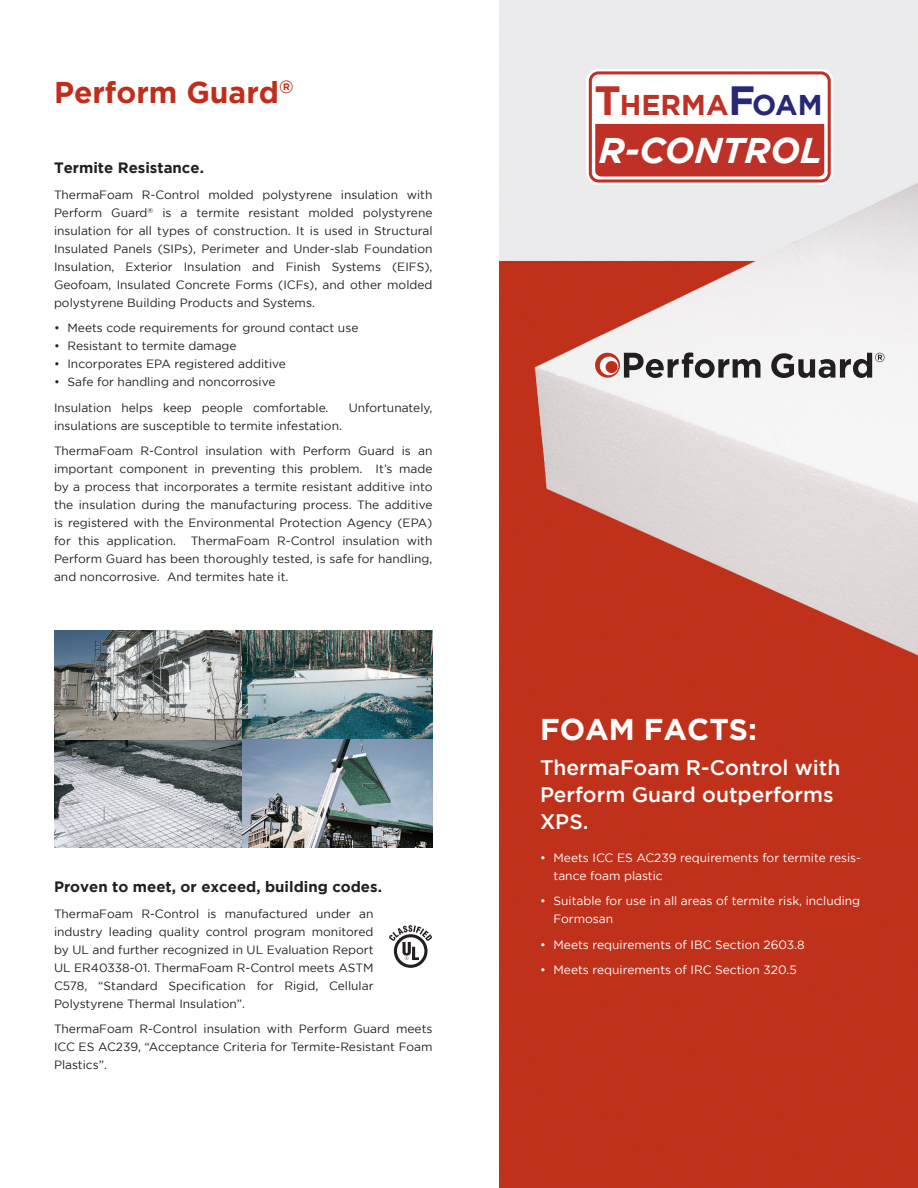
<style>
.page{position:relative;width:918px;height:1188px;background:#fff}
.page>*{position:absolute;margin:0;border:0;box-sizing:border-box;transform-origin:0 0}
.t1{font:italic 700 35.7px "Gotham";color:#fff}
.t2{font:700 30px "Gotham";color:#c02d19}
.t3{font:700 30px "Gotham";color:#fff}
.t4{font:700 28.5px "Gotham";color:#bf3126}
.Red_CallOut_Type{font:500 21px/27px "Gotham";color:#fff}
.Body_Text_Heading{font:700 15px "Gotham";color:#231f20}
.Body_Text_Justified{font:12px/18px "Gotham";color:#231f20;text-align:justify}
.t5{font:12px/18px "Gotham";color:#fff}
.s1{font-size:40.8px}
.s2{font-size:40.8px;color:#292875}
.s3{color:#292875}
</style>
<div class="page">
<svg style="left:389px;top:925px;width:43px;height:43px"></svg>
<img style="left:500px;top:0;width:418px;height:1188px">
<div style="left:586px;top:69px;width:247px;height:116px;border:8px solid #fff;border-radius:8px"></div>
<div style="left:590px;top:73px;width:239px;height:108px;background:#fff;border-radius:8px"></div>
<div style="left:589px;top:71px;width:242px;height:112px;border:3px solid #bf3126;border-radius:8px"></div>
<div style="left:595px;top:124px;width:229px;height:24px;background:#bf3126"></div>
<img style="left:517px;top:148px;width:401px;height:535px">
<svg style="left:624px;top:352px;width:136px;height:26px"></svg>
<svg style="left:771px;top:353px;width:114px;height:25px"></svg>
<svg style="left:595px;top:353px;width:25px;height:25px"></svg>
<svg style="left:600px;top:357px;width:18px;height:18px"></svg>
<div style="left:606px;top:361px;width:12px;height:12px;background:#c02d19;border-radius:50%"></div>
<img style="left:54px;top:631px;width:379px;height:216px">
<p class="t2" style="left:54px;top:75px;width:241px">Perform Guard<sup>®</sup></p>
<p class="t4" style="left:594px;top:88px;width:230px"><span class="s1">T</span>HERMA<span class="s2">F</span><span class="s3">OAM</span></p>
<p class="t1" style="left:599px;top:130px;width:225px">R-CONTROL</p>
<p class="Body_Text_Heading" style="left:54px;top:159px;width:152px">Termite Resistance.</p>
<p class="Body_Text_Justified" style="left:54px;top:185px;width:380px">ThermaFoam R-Control molded polystyrene insulation with Perform Guard<sup>®</sup> is a termite resistant molded polystyrene insulation for all types of construction. It is used in Structural Insulated Panels (SIPs), Perimeter and Under-slab Foundation Insulation, Exterior Insulation and Finish Systems (EIFS), Geofoam, Insulated Concrete Forms (ICFs), and other molded polystyrene Building Products and Systems.</p>
<p class="Body_Text_Justified" style="left:54px;top:319px;width:306px">• Meets code requirements for ground contact use</p>
<p class="Body_Text_Justified" style="left:54px;top:337px;width:184px">• Resistant to termite damage</p>
<p class="Body_Text_Justified" style="left:54px;top:355px;width:234px">• Incorporates EPA registered additive</p>
<p class="Body_Text_Justified" style="left:54px;top:373px;width:223px">• Safe for handling and noncorrosive</p>
<p class="Body_Text_Justified" style="left:54px;top:398px;width:276px">Insulation helps keep people comfortable.</p>
<p class="Body_Text_Justified" style="left:349px;top:398px;width:85px">Unfortunately,</p>
<p class="Body_Text_Justified" style="left:54px;top:416px;width:290px">insulations are susceptible to termite infestation.</p>
<p class="Body_Text_Justified" style="left:54px;top:442px;width:380px">ThermaFoam R-Control insulation with Perform Guard is an important component in preventing this problem. It’s made by a process that incorporates a termite resistant additive into the insulation during the manufacturing process. The additive is registered with the Environmental Protection Agency (EPA) for this application. ThermaFoam R-Control insulation with Perform Guard has been thoroughly tested, is safe for handling, and noncorrosive. And termites hate it.</p>
<p class="Body_Text_Heading" style="left:54px;top:878px;width:330px">Proven to meet, or exceed, building codes.</p>
<p class="Body_Text_Justified" style="left:54px;top:904px;width:321px">ThermaFoam R-Control is manufactured under an industry leading quality control program monitored by UL and further recognized in UL Evaluation Report UL ER40338-01. ThermaFoam R-Control meets ASTM C578, “Standard Specification for Rigid, Cellular Polystyrene Thermal Insulation”.</p>
<p class="Body_Text_Justified" style="left:54px;top:1020px;width:380px">ThermaFoam R-Control insulation with Perform Guard meets ICC ES AC239, “Acceptance Criteria for Termite-Resistant Foam Plastics”.</p>
<p class="t3" style="left:540px;top:712px;width:218px">FOAM FACTS:</p>
<p class="Red_CallOut_Type" style="left:540px;top:753px;width:302px">ThermaFoam R-Control with<br>Perform Guard outperforms<br>XPS.</p>
<p class="t5" style="left:554px;top:848px;width:309px;text-indent:-14px">• Meets ICC ES AC239 requirements for termite resis&shy;tance foam plastic</p>
<p class="t5" style="left:554px;top:892px;width:308px;text-indent:-14px">• Suitable for use in all areas of termite risk, including<br>Formosan</p>
<p class="t5" style="left:540px;top:935px;width:266px">• Meets requirements of IBC Section 2603.8</p>
<p class="t5" style="left:540px;top:961px;width:258px">• Meets requirements of IRC Section 320.5</p>
</div>
